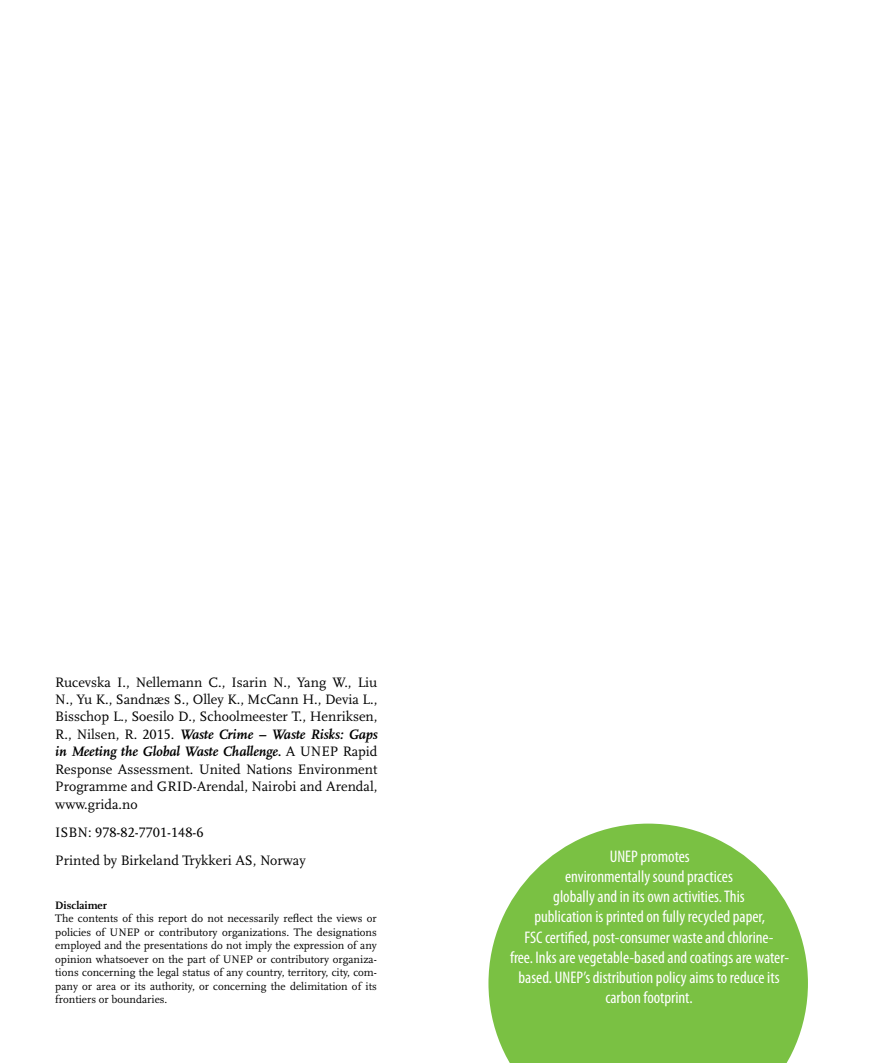
<style>
.page{position:relative;width:876px;height:1063px;background:#fff}
.page>*{position:absolute;margin:0;border:0;box-sizing:border-box;transform-origin:0 0}
.t1{font:condensed 16.8px/20.2px "Myriad Pro";color:#fff;text-align:center}
.t2{font:14.25px/17.4px "Scala";color:#000;text-align:justify}
.t3{font:14.25px/17.4px "Scala LF";color:#000;text-align:justify}
.t4{font:11.25px/13.5px "Scala";color:#000;text-align:justify}
.t5{font:700 11.25px "Scala";color:#000}
.s1{font-family:"Scala LF"}
.s2{font-weight:700;font-style:italic}
</style>
<div class="page">
<svg style="left:488px;top:824px;width:320px;height:239px;fill:#7ac143"></svg>
<p class="t3" style="left:55px;top:673px;width:324px">Rucevska I., Nellemann C., Isarin N., Yang W., Liu N., Yu K., Sandnæs S., Olley K., McCann H., Devia L., Bisschop L., Soesilo D., Schoolmeester T., Henriksen,</p>
<p class="t2" style="left:55px;top:726px;width:324px"><span class="s1">R., Nilsen, R. 2015.</span> <span class="s2">Waste Crime – Waste Risks: Gaps in Meeting the Global Waste Challenge.</span> A UNEP Rapid Response Assessment. United Nations Environment Programme and GRID-Arendal, Nairobi and Arendal, www.grida.no</p>
<p class="t3" style="left:55px;top:824px;width:150px">ISBN: 978-82-7701-148-6</p>
<p class="t2" style="left:55px;top:851px;width:252px">Printed by Birkeland Trykkeri AS, Norway</p>
<p class="t1" style="left:510px;top:846px;width:281px">UNEP promotes<br>environmentally sound practices<br>globally and in its own activities. This<br>publication is printed on fully recycled paper,<br>FSC certified, post-consumer waste and chlorine-<br>free. Inks are vegetable-based and coatings are water&shy;based. UNEP’s distribution policy aims to reduce its carbon footprint.</p>
<p class="t5" style="left:55px;top:899px;width:53px">Disclaimer</p>
<p class="t4" style="left:55px;top:912px;width:323px">The contents of this report do not necessarily reflect the views or policies of UNEP or contributory organizations. The designations employed and the presentations do not imply the expression of any opinion whatsoever on the part of UNEP or contributory organiza&shy;tions concerning the legal status of any country, territory, city, com&shy;pany or area or its authority, or concerning the delimitation of its frontiers or boundaries.</p>
</div>
